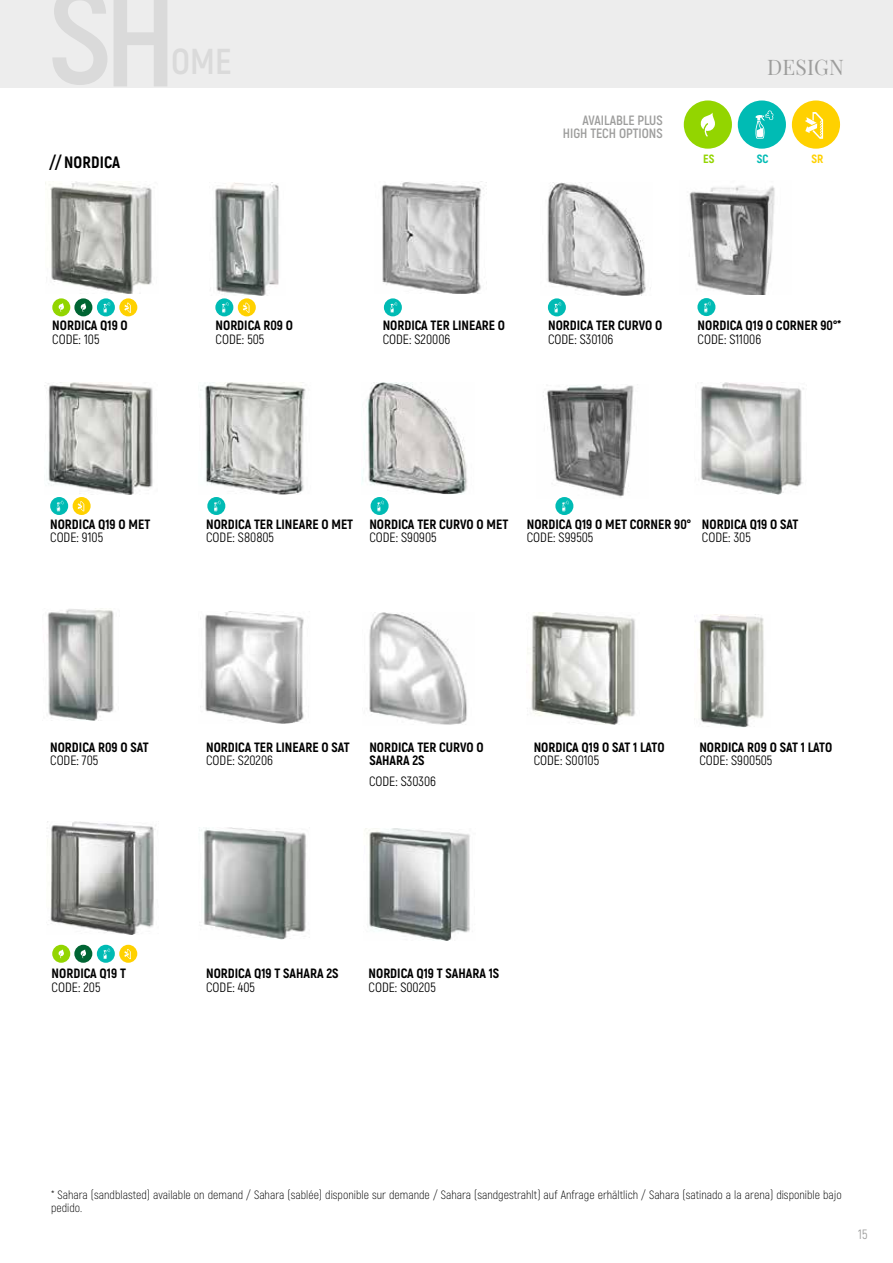
<style>
.page{position:relative;width:893px;height:1263px;background:#fff}
.page>*{position:absolute;margin:0;border:0;box-sizing:border-box;transform-origin:0 0}
.t1{font:21px "Playfair Display";letter-spacing:.01em;color:#9d9d9c}
.t2{font:800 16.5px "Akrobat";letter-spacing:.01em;color:#000}
.t3{font:800 13.5px/13.5px "Akrobat";color:#000}
.t4{font:13.5px "Akrobat";color:#000}
.t5{font:700 13.5px/13px "Akrobat";color:#9d9d9c;text-align:right}
.t6{font:13.5px "Akrobat";color:#9d9d9c}
.t7{font:300 12px/13.5px "Akrobat";color:#000}
.t8{font:800 12px "Akrobat";color:#93d500}
.t9{font:800 12px "Akrobat";color:#00bbb4}
.t10{font:800 12px "Akrobat";color:#ffd100}
</style>
<div class="page">
<img style="left:543px;top:385px;width:91px;height:114px">
<div style="left:0;top:0;width:893px;height:87px;background:#ededed"></div>
<img style="left:698px;top:382px;width:106px;height:113px">
<img style="left:362px;top:382px;width:105px;height:113px">
<img style="left:200px;top:382px;width:106px;height:113px">
<img style="left:48px;top:382px;width:105px;height:113px">
<img style="left:47px;top:608px;width:67px;height:113px">
<img style="left:200px;top:612px;width:104px;height:112px">
<img style="left:369px;top:613px;width:98px;height:112px">
<img style="left:527px;top:612px;width:108px;height:113px">
<img style="left:694px;top:615px;width:70px;height:112px">
<img style="left:49px;top:182px;width:103px;height:112px">
<img style="left:215px;top:183px;width:64px;height:112px">
<img style="left:381px;top:182px;width:106px;height:112px">
<img style="left:547px;top:183px;width:104px;height:112px">
<img style="left:199px;top:827px;width:107px;height:112px">
<img style="left:365px;top:828px;width:105px;height:112px">
<img style="left:47px;top:822px;width:109px;height:112px">
<div style="left:684px;top:100px;width:48px;height:49px;background:#93d500;border-radius:50%"></div>
<svg style="left:700px;top:113px;width:15px;height:24px"></svg>
<div style="left:738px;top:100px;width:48px;height:49px;background:#00bbb4;border-radius:50%"></div>
<svg style="left:755px;top:110px;width:19px;height:29px"></svg>
<div style="left:792px;top:100px;width:48px;height:49px;background:#ffd100;border-radius:50%"></div>
<svg style="left:805px;top:112px;width:18px;height:27px"></svg>
<div style="left:73px;top:497px;width:18px;height:18px;background:#ffd100;border-radius:50%"></div>
<svg style="left:77px;top:501px;width:7px;height:10px"></svg>
<div style="left:50px;top:497px;width:18px;height:18px;background:#00bbb4;border-radius:50%"></div>
<svg style="left:57px;top:501px;width:7px;height:10px"></svg>
<div style="left:207px;top:497px;width:18px;height:18px;background:#00bbb4;border-radius:50%"></div>
<svg style="left:214px;top:501px;width:7px;height:10px"></svg>
<div style="left:371px;top:497px;width:18px;height:18px;background:#00bbb4;border-radius:50%"></div>
<svg style="left:377px;top:501px;width:7px;height:10px"></svg>
<div style="left:555px;top:497px;width:18px;height:18px;background:#00bbb4;border-radius:50%"></div>
<svg style="left:562px;top:501px;width:7px;height:10px"></svg>
<div style="left:238px;top:298px;width:18px;height:18px;background:#ffd100;border-radius:50%"></div>
<svg style="left:243px;top:303px;width:6px;height:10px"></svg>
<div style="left:215px;top:298px;width:18px;height:18px;background:#00bbb4;border-radius:50%"></div>
<svg style="left:222px;top:302px;width:7px;height:11px"></svg>
<div style="left:384px;top:298px;width:18px;height:18px;background:#00bbb4;border-radius:50%"></div>
<svg style="left:390px;top:302px;width:7px;height:11px"></svg>
<div style="left:548px;top:298px;width:18px;height:18px;background:#00bbb4;border-radius:50%"></div>
<svg style="left:554px;top:302px;width:7px;height:11px"></svg>
<div style="left:52px;top:945px;width:18px;height:18px;background:#93d500;border-radius:50%"></div>
<svg style="left:58px;top:949px;width:6px;height:9px"></svg>
<div style="left:119px;top:945px;width:18px;height:18px;background:#ffd100;border-radius:50%"></div>
<svg style="left:124px;top:949px;width:7px;height:10px"></svg>
<div style="left:97px;top:945px;width:18px;height:18px;background:#00bbb4;border-radius:50%"></div>
<svg style="left:103px;top:948px;width:7px;height:11px"></svg>
<div style="left:74px;top:945px;width:18px;height:18px;background:#006533;border-radius:50%"></div>
<svg style="left:80px;top:949px;width:6px;height:9px"></svg>
<div style="left:52px;top:298px;width:18px;height:18px;background:#93d500;border-radius:50%"></div>
<svg style="left:58px;top:303px;width:6px;height:9px"></svg>
<div style="left:119px;top:298px;width:18px;height:18px;background:#ffd100;border-radius:50%"></div>
<svg style="left:124px;top:303px;width:7px;height:10px"></svg>
<div style="left:97px;top:298px;width:18px;height:18px;background:#00bbb4;border-radius:50%"></div>
<svg style="left:103px;top:302px;width:7px;height:11px"></svg>
<div style="left:74px;top:298px;width:18px;height:18px;background:#006533;border-radius:50%"></div>
<svg style="left:80px;top:303px;width:6px;height:9px"></svg>
<div style="left:697px;top:298px;width:18px;height:18px;background:#00bbb4;border-radius:50%"></div>
<svg style="left:704px;top:302px;width:7px;height:10px"></svg>
<img style="left:689px;top:185px;width:86px;height:110px">
<p class="t2" style="left:49px;top:152px;width:73px">// NORDICA</p>
<p class="t3" style="left:52px;top:319px;width:77px">NORDICA Q19 O</p>
<p class="t4" style="left:52px;top:331px;width:49px">CODE: 105</p>
<p class="t3" style="left:216px;top:319px;width:79px">NORDICA R09 O</p>
<p class="t4" style="left:216px;top:331px;width:50px">CODE: 505</p>
<p class="t5" style="left:563px;top:113px;width:101px">AVAILABLE PLUS<br>HIGH TECH OPTIONS</p>
<h1 class="t1" style="left:767px;top:54px;width:78px">DESIGN</h1>
<p class="t8" style="left:703px;top:152px;width:13px">ES</p>
<p class="t9" style="left:757px;top:152px;width:13px">SC</p>
<p class="t10" style="left:811px;top:152px;width:13px">SR</p>
<p class="t3" style="left:383px;top:319px;width:124px">NORDICA TER LINEARE O</p>
<p class="t4" style="left:383px;top:331px;width:69px">CODE: S20006</p>
<p class="t3" style="left:548px;top:319px;width:116px">NORDICA TER CURVO O</p>
<p class="t4" style="left:548px;top:331px;width:67px">CODE: S30106</p>
<p class="t3" style="left:698px;top:319px;width:145px">NORDICA Q19 O CORNER 90°*</p>
<p class="t4" style="left:698px;top:331px;width:65px">CODE: S11006</p>
<p class="t3" style="left:50px;top:517px;width:102px">NORDICA Q19 O MET</p>
<p class="t4" style="left:50px;top:529px;width:54px">CODE: 9105</p>
<p class="t3" style="left:206px;top:517px;width:149px">NORDICA TER LINEARE O MET</p>
<p class="t4" style="left:206px;top:529px;width:69px">CODE: S80805</p>
<p class="t3" style="left:369px;top:517px;width:140px">NORDICA TER CURVO O MET</p>
<p class="t4" style="left:369px;top:529px;width:69px">CODE: S90905</p>
<p class="t3" style="left:527px;top:517px;width:166px">NORDICA Q19 O MET CORNER 90°</p>
<p class="t4" style="left:527px;top:529px;width:68px">CODE: S99505</p>
<p class="t3" style="left:702px;top:517px;width:98px">NORDICA Q19 O SAT</p>
<p class="t4" style="left:702px;top:529px;width:50px">CODE: 305</p>
<p class="t3" style="left:50px;top:740px;width:100px">NORDICA R09 O SAT</p>
<p class="t4" style="left:50px;top:753px;width:50px">CODE: 705</p>
<p class="t3" style="left:206px;top:740px;width:145px">NORDICA TER LINEARE O SAT</p>
<p class="t4" style="left:206px;top:753px;width:68px">CODE: S20206</p>
<p class="t3" style="left:369px;top:740px;width:116px">NORDICA TER CURVO O<br>SAHARA 2S</p>
<p class="t4" style="left:369px;top:773px;width:69px">CODE: S30306</p>
<p class="t3" style="left:534px;top:740px;width:133px">NORDICA Q19 O SAT 1 LATO</p>
<p class="t4" style="left:534px;top:753px;width:67px">CODE: S00105</p>
<p class="t3" style="left:699px;top:740px;width:135px">NORDICA R09 O SAT 1 LATO</p>
<p class="t4" style="left:699px;top:753px;width:74px">CODE: S900505</p>
<p class="t3" style="left:52px;top:967px;width:76px">NORDICA Q19 T</p>
<p class="t4" style="left:52px;top:979px;width:50px">CODE: 205</p>
<p class="t3" style="left:206px;top:967px;width:134px">NORDICA Q19 T SAHARA 2S</p>
<p class="t4" style="left:206px;top:979px;width:50px">CODE: 405</p>
<p class="t3" style="left:369px;top:967px;width:132px">NORDICA Q19 T SAHARA 1S</p>
<p class="t4" style="left:369px;top:979px;width:69px">CODE: S00205</p>
<p class="t7" style="left:51px;top:1187px;width:792px">* Sahara (sandblasted) available on demand / Sahara (sablée) disponible sur demande / Sahara (sandgestrahlt) auf Anfrage erhältlich / Sahara (satinado a la arena) disponible bajo pedido.</p>
<p class="t6" style="left:858px;top:1226px;width:11px">15</p>
</div>
